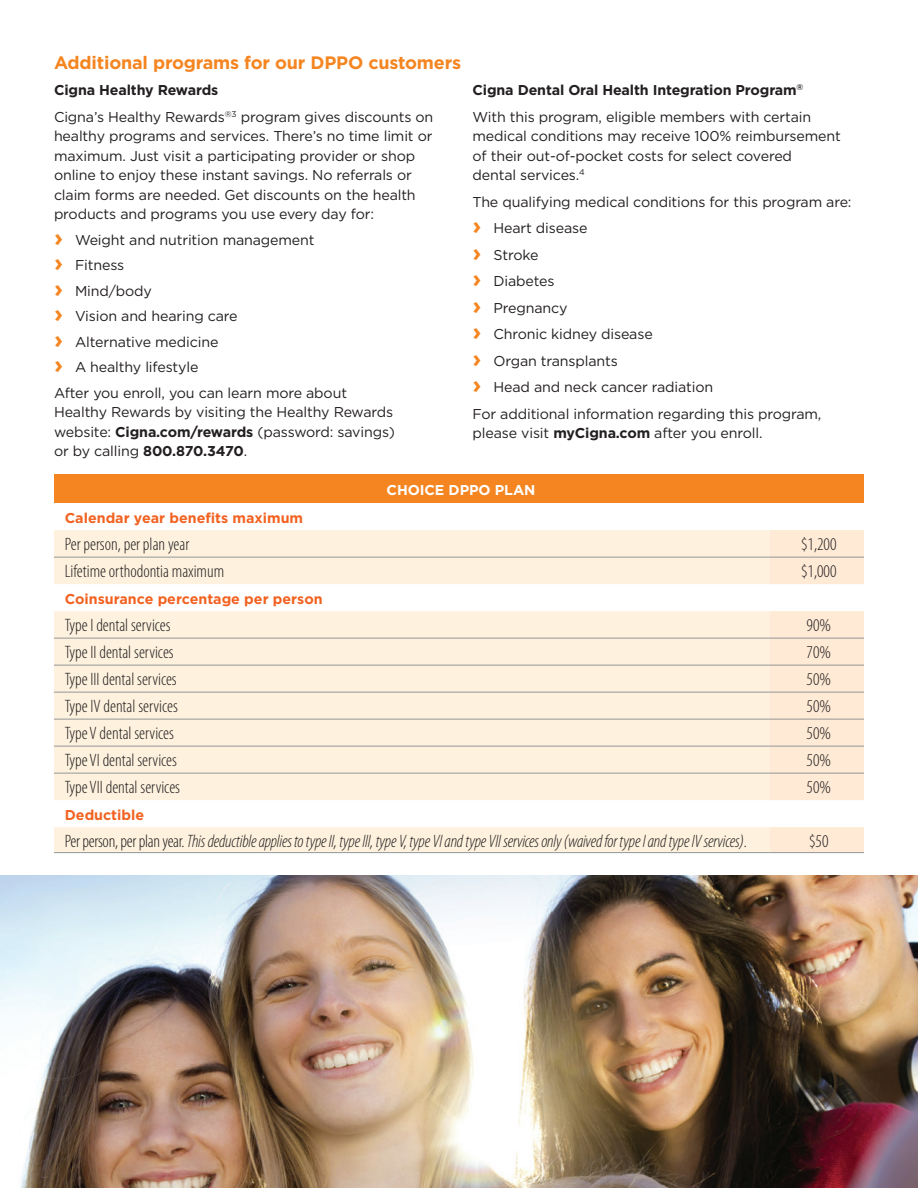
<style>
.page{position:relative;width:918px;height:1188px;background:#fff}
.page>*{position:absolute;margin:0;border:0;box-sizing:border-box;transform-origin:0 0}
.Legal_copy_Cat{font:300 condensed 18px "Myriad Pro";color:#231f20}
.Legal_copy_Cat-2{font:italic 300 condensed 18px "Myriad Pro";letter-spacing:-.015em;color:#231f20}
.Chart_copy{font:300 condensed 18px "Myriad Pro";color:#231f20}
.Subhead_body_bold_12{font:700 18px "Gotham";letter-spacing:-.01em;color:#f58520}
.Body_copy__book_9_5{font:14.25px/19.5px "Gotham";letter-spacing:-.01em;color:#231f20}
.Bullet_copy_book_9_5{font:14.25px "Gotham";letter-spacing:-.01em;color:#231f20}
.Chart_subhead_center{font:700 14.25px "Gotham";color:#f26221}
.Body_copy_head_bold{font:700 14.25px "Gotham";letter-spacing:-.01em;color:#231f20}
.Chart_heading_center{font:700 14.25px "Gotham";letter-spacing:-.005em;color:#fff}
.s1{font-weight:700;font-size:24px;color:#f58520}
.s2{font-weight:700}
.s3{font-style:normal}
</style>
<div class="page">
<img style="left:0;top:875px;width:918px;height:313px">
<div style="left:54px;top:475px;width:810px;height:28px;background:#f58520"></div>
<svg style="left:54px;top:530px;width:716px;height:322px;fill:#fef2de"></svg>
<svg style="left:770px;top:530px;width:94px;height:322px"></svg>
<hr style="left:54px;top:638px;width:716px;height:1px;background:#939598">
<hr style="left:770px;top:638px;width:94px;height:1px;background:#939598">
<hr style="left:54px;top:665px;width:716px;height:1px;background:#939598">
<hr style="left:770px;top:665px;width:94px;height:1px;background:#939598">
<hr style="left:54px;top:692px;width:716px;height:1px;background:#939598">
<hr style="left:770px;top:692px;width:94px;height:1px;background:#939598">
<hr style="left:54px;top:852px;width:716px;height:1px;background:#939598">
<hr style="left:770px;top:852px;width:94px;height:1px;background:#939598">
<hr style="left:54px;top:557px;width:716px;height:1px;background:#939598">
<hr style="left:770px;top:557px;width:94px;height:1px;background:#939598">
<hr style="left:54px;top:773px;width:716px;height:1px;background:#939598">
<hr style="left:770px;top:773px;width:94px;height:1px;background:#939598">
<hr style="left:54px;top:746px;width:716px;height:1px;background:#939598">
<hr style="left:770px;top:746px;width:94px;height:1px;background:#939598">
<hr style="left:54px;top:719px;width:716px;height:1px;background:#939598">
<hr style="left:770px;top:719px;width:94px;height:1px;background:#939598">
<p class="Subhead_body_bold_12" style="left:54px;top:52px;width:409px">Additional programs for our DPPO customers</p>
<p class="Body_copy_head_bold" style="left:54px;top:82px;width:166px">Cigna Healthy Rewards</p>
<p class="Body_copy__book_9_5" style="left:54px;top:107px;width:381px">Cigna’s Healthy Rewards<sup>®3</sup> program gives discounts on healthy programs and services. There’s no time limit or maximum. Just visit a participating provider or shop online to enjoy these instant savings. No referrals or claim forms are needed. Get discounts on the health products and programs you use every day for:</p>
<p class="Bullet_copy_book_9_5" style="left:54px;top:231px;width:262px"><span class="s1">›</span> Weight and nutrition management</p>
<p class="Bullet_copy_book_9_5" style="left:54px;top:256px;width:72px"><span class="s1">›</span> Fitness</p>
<p class="Bullet_copy_book_9_5" style="left:54px;top:282px;width:100px"><span class="s1">›</span> Mind/body</p>
<p class="Bullet_copy_book_9_5" style="left:54px;top:307px;width:185px"><span class="s1">›</span> Vision and hearing care</p>
<p class="Bullet_copy_book_9_5" style="left:54px;top:333px;width:166px"><span class="s1">›</span> Alternative medicine</p>
<p class="Bullet_copy_book_9_5" style="left:54px;top:358px;width:146px"><span class="s1">›</span> A healthy lifestyle</p>
<p class="Body_copy__book_9_5" style="left:54px;top:383px;width:342px">After you enroll, you can learn more about Healthy Rewards by visiting the Healthy Rewards website: <span class="s2">Cigna.com/rewards</span> (password: savings) or by calling <span class="s2">800.870.3470</span>.</p>
<p class="Body_copy_head_bold" style="left:472px;top:82px;width:332px">Cigna Dental Oral Health Integration Program<sup>®</sup></p>
<p class="Body_copy__book_9_5" style="left:472px;top:107px;width:370px">With this program, eligible members with certain medical conditions may receive 100% reimbursement of their out-of-pocket costs for select covered<br>dental services.<sup>4</sup></p>
<p class="Body_copy__book_9_5" style="left:472px;top:192px;width:381px">The qualifying medical conditions for this program are:</p>
<p class="Bullet_copy_book_9_5" style="left:472px;top:219px;width:117px"><span class="s1">›</span> Heart disease</p>
<p class="Bullet_copy_book_9_5" style="left:472px;top:246px;width:67px"><span class="s1">›</span> Stroke</p>
<p class="Bullet_copy_book_9_5" style="left:472px;top:272px;width:84px"><span class="s1">›</span> Diabetes</p>
<p class="Bullet_copy_book_9_5" style="left:472px;top:299px;width:97px"><span class="s1">›</span> Pregnancy</p>
<p class="Bullet_copy_book_9_5" style="left:472px;top:325px;width:182px"><span class="s1">›</span> Chronic kidney disease</p>
<p class="Bullet_copy_book_9_5" style="left:472px;top:352px;width:147px"><span class="s1">›</span> Organ transplants</p>
<p class="Bullet_copy_book_9_5" style="left:472px;top:378px;width:242px"><span class="s1">›</span> Head and neck cancer radiation</p>
<p class="Body_copy__book_9_5" style="left:472px;top:404px;width:350px">For additional information regarding this program, please visit <span class="s2">myCigna.com</span> after you enroll.</p>
<p class="Chart_heading_center" style="left:387px;top:482px;width:150px">CHOICE DPPO PLAN</p>
<p class="Chart_subhead_center" style="left:65px;top:509px;width:240px">Calendar year benefits maximum</p>
<p class="Chart_copy" style="left:65px;top:535px;width:126px">Per person, per plan year</p>
<p class="Chart_copy" style="left:801px;top:535px;width:37px">$1,200</p>
<p class="Chart_copy" style="left:65px;top:562px;width:161px">Lifetime orthodontia maximum</p>
<p class="Chart_copy" style="left:801px;top:562px;width:37px">$1,000</p>
<p class="Chart_subhead_center" style="left:65px;top:590px;width:259px">Coinsurance percentage per person</p>
<p class="Legal_copy_Cat" style="left:65px;top:616px;width:107px">Type I dental services</p>
<p class="Legal_copy_Cat" style="left:807px;top:616px;width:26px">90%</p>
<p class="Legal_copy_Cat" style="left:65px;top:643px;width:110px">Type II dental services</p>
<p class="Legal_copy_Cat" style="left:807px;top:643px;width:26px">70%</p>
<p class="Legal_copy_Cat" style="left:65px;top:670px;width:113px">Type III dental services</p>
<p class="Legal_copy_Cat" style="left:807px;top:670px;width:26px">50%</p>
<p class="Legal_copy_Cat" style="left:65px;top:697px;width:115px">Type IV dental services</p>
<p class="Legal_copy_Cat" style="left:807px;top:697px;width:26px">50%</p>
<p class="Legal_copy_Cat" style="left:65px;top:724px;width:111px">Type V dental services</p>
<p class="Legal_copy_Cat" style="left:807px;top:724px;width:26px">50%</p>
<p class="Legal_copy_Cat" style="left:65px;top:751px;width:114px">Type VI dental services</p>
<p class="Legal_copy_Cat" style="left:807px;top:751px;width:26px">50%</p>
<p class="Legal_copy_Cat" style="left:65px;top:778px;width:117px">Type VII dental services</p>
<p class="Legal_copy_Cat" style="left:807px;top:778px;width:26px">50%</p>
<p class="Chart_subhead_center" style="left:65px;top:806px;width:81px">Deductible</p>
<p class="Legal_copy_Cat-2" style="left:65px;top:831px;width:683px"><span class="s3">Per person, per plan year.</span> This deductible applies to type II, typeIII, type V, type VI and type VII services only (waived for type I and type IV services)<span class="s3">.</span></p>
<p class="Legal_copy_Cat" style="left:809px;top:831px;width:21px">$50</p>
</div>
